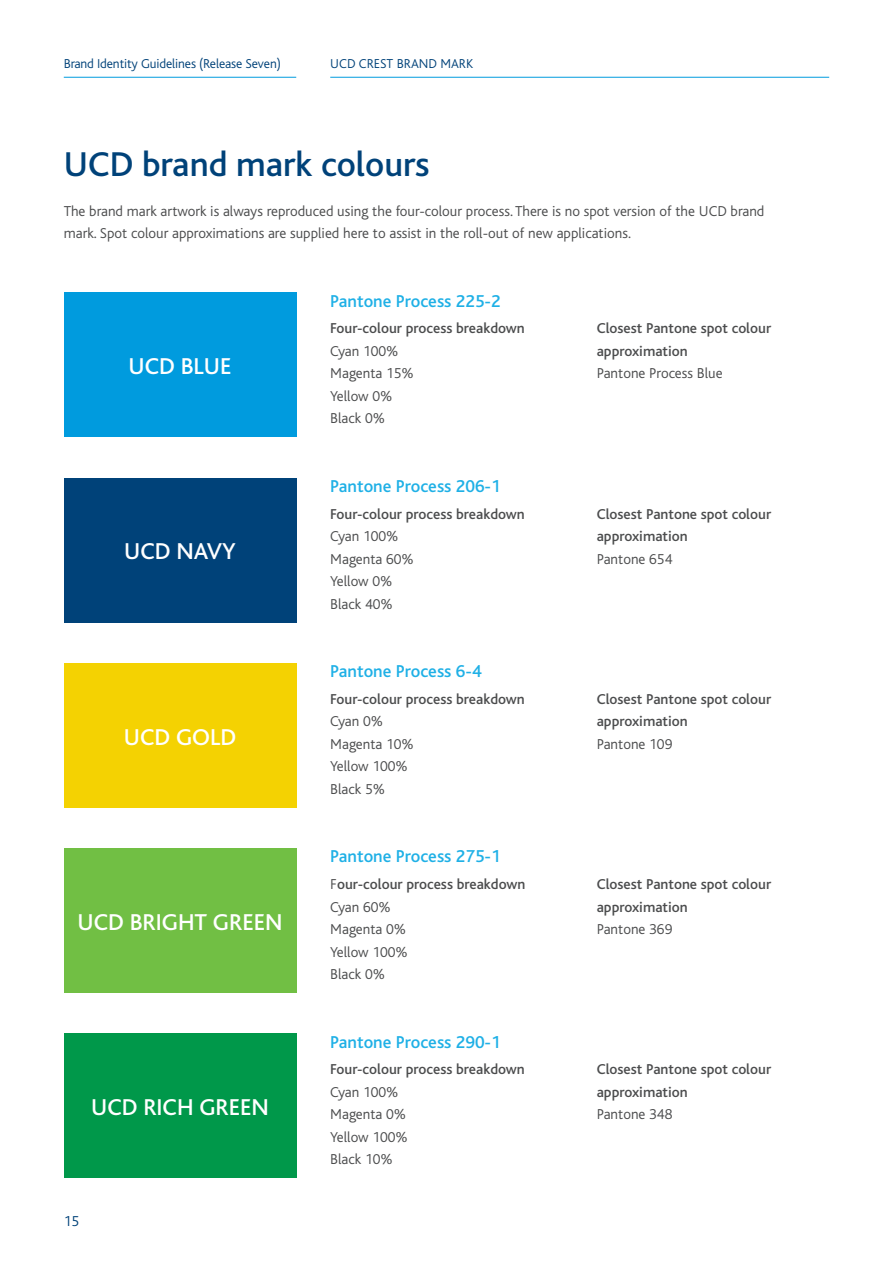
<style>
.page{position:relative;width:893px;height:1263px;background:#fff}
.page>*{position:absolute;margin:0;border:0;box-sizing:border-box;transform-origin:0 0}
.UCDBG18_H1{font:500 36px "Bliss";color:#004279}
.t1{font:500 24px "Bliss";color:#fff}
.UCDBG18_H3{font:500 18px "Bliss";color:#1fb0e6}
.UCDBG18_body_text{font:300 15px/22.5px "Bliss";color:#4b4c4d}
.UCDBG18_body_text-2{font:500 15px/22.5px "Bliss";color:#4b4c4d}
.t2{font:300 15px "Bliss";color:#004279}
.t3{font:300 13.5px "Bliss";letter-spacing:-.01em;color:#004279}
.s1{font-weight:300}
</style>
<div class="page">
<hr style="left:64px;top:77px;width:232px;height:1px;background:#009bde">
<hr style="left:330px;top:77px;width:499px;height:1px;background:#009bde">
<div style="left:64px;top:293px;width:232px;height:144px;background:#009bde"></div>
<div style="left:64px;top:478px;width:232px;height:144px;background:#004279"></div>
<div style="left:64px;top:663px;width:232px;height:144px;background:#f4d202"></div>
<div style="left:64px;top:849px;width:232px;height:144px;background:#71bf44"></div>
<div style="left:64px;top:1034px;width:232px;height:144px;background:#00984a"></div>
<p class="t3" style="left:64px;top:57px;width:219px">Brand Identity Guidelines (Release Seven)</p>
<p class="t3" style="left:330px;top:57px;width:144px">UCD CREST BRAND MARK</p>
<p class="UCDBG18_H1" style="left:64px;top:146px;width:367px">UCD brand mark colours</p>
<p class="UCDBG18_body_text" style="left:64px;top:200px;width:702px">The brand mark artwork is always reproduced using the four-colour process. There is no spot version of the UCD brand mark. Spot colour approximations are supplied here to assist in the roll-out of new applications.</p>
<p class="t1" style="left:129px;top:354px;width:104px">UCD BLUE</p>
<p class="t1" style="left:124px;top:539px;width:113px">UCD NAVY</p>
<p class="t1" style="left:124px;top:724px;width:114px">UCD GOLD</p>
<p class="t1" style="left:78px;top:909px;width:206px">UCD BRIGHT GREEN</p>
<p class="t1" style="left:91px;top:1095px;width:179px">UCD RICH GREEN</p>
<p class="t2" style="left:64px;top:1213px;width:17px">15</p>
<p class="UCDBG18_H3" style="left:330px;top:291px;width:172px">Pantone Process 225-2</p>
<p class="UCDBG18_body_text-2" style="left:330px;top:317px;width:196px">Four-colour process breakdown</p>
<p class="UCDBG18_body_text" style="left:330px;top:340px;width:70px">Cyan 100%</p>
<p class="UCDBG18_body_text" style="left:330px;top:362px;width:85px">Magenta 15%</p>
<p class="UCDBG18_body_text" style="left:330px;top:385px;width:64px">Yellow 0%</p>
<p class="UCDBG18_body_text" style="left:330px;top:407px;width:56px">Black 0%</p>
<p class="UCDBG18_H3" style="left:330px;top:476px;width:172px">Pantone Process 206-1</p>
<p class="UCDBG18_body_text-2" style="left:330px;top:503px;width:196px">Four-colour process breakdown</p>
<p class="UCDBG18_body_text" style="left:330px;top:525px;width:70px">Cyan 100%</p>
<p class="UCDBG18_body_text" style="left:330px;top:548px;width:85px">Magenta 60%</p>
<p class="UCDBG18_body_text" style="left:330px;top:570px;width:64px">Yellow 0%</p>
<p class="UCDBG18_body_text" style="left:330px;top:593px;width:64px">Black 40%</p>
<p class="UCDBG18_H3" style="left:330px;top:662px;width:153px">Pantone Process 6-4</p>
<p class="UCDBG18_body_text-2" style="left:330px;top:688px;width:196px">Four-colour process breakdown</p>
<p class="UCDBG18_body_text" style="left:330px;top:710px;width:54px">Cyan 0%</p>
<p class="UCDBG18_body_text" style="left:330px;top:733px;width:85px">Magenta 10%</p>
<p class="UCDBG18_body_text" style="left:330px;top:755px;width:79px">Yellow 100%</p>
<p class="UCDBG18_body_text" style="left:330px;top:778px;width:56px">Black 5%</p>
<p class="UCDBG18_H3" style="left:330px;top:847px;width:172px">Pantone Process 275-1</p>
<p class="UCDBG18_body_text-2" style="left:330px;top:873px;width:197px"><span class="s1">F</span>our-colour process breakdown</p>
<p class="UCDBG18_body_text" style="left:330px;top:896px;width:62px">Cyan 60%</p>
<p class="UCDBG18_body_text" style="left:330px;top:918px;width:77px">Magenta 0%</p>
<p class="UCDBG18_body_text" style="left:330px;top:941px;width:79px">Yellow 100%</p>
<p class="UCDBG18_body_text" style="left:330px;top:963px;width:56px">Black 0%</p>
<p class="UCDBG18_H3" style="left:330px;top:1032px;width:172px">Pantone Process 290-1</p>
<p class="UCDBG18_body_text-2" style="left:330px;top:1058px;width:196px">Four-colour process breakdown</p>
<p class="UCDBG18_body_text" style="left:330px;top:1081px;width:70px">Cyan 100%</p>
<p class="UCDBG18_body_text" style="left:330px;top:1103px;width:77px">Magenta 0%</p>
<p class="UCDBG18_body_text" style="left:330px;top:1126px;width:79px">Yellow 100%</p>
<p class="UCDBG18_body_text" style="left:330px;top:1148px;width:64px">Black 10%</p>
<p class="UCDBG18_body_text-2" style="left:597px;top:318px;width:176px">Closest Pantone spot colour approximation</p>
<p class="UCDBG18_body_text" style="left:597px;top:362px;width:127px">Pantone Process Blue</p>
<p class="UCDBG18_body_text-2" style="left:597px;top:503px;width:176px">Closest Pantone spot colour approximation</p>
<p class="UCDBG18_body_text" style="left:597px;top:548px;width:77px">Pantone 654</p>
<p class="UCDBG18_body_text-2" style="left:597px;top:688px;width:176px">Closest Pantone spot colour approximation</p>
<p class="UCDBG18_body_text" style="left:597px;top:733px;width:77px">Pantone 109</p>
<p class="UCDBG18_body_text-2" style="left:597px;top:873px;width:176px">Closest Pantone spot colour approximation</p>
<p class="UCDBG18_body_text" style="left:597px;top:918px;width:77px">Pantone 369</p>
<p class="UCDBG18_body_text-2" style="left:597px;top:1058px;width:176px">Closest Pantone spot colour approximation</p>
<p class="UCDBG18_body_text" style="left:597px;top:1103px;width:77px">Pantone 348</p>
</div>
